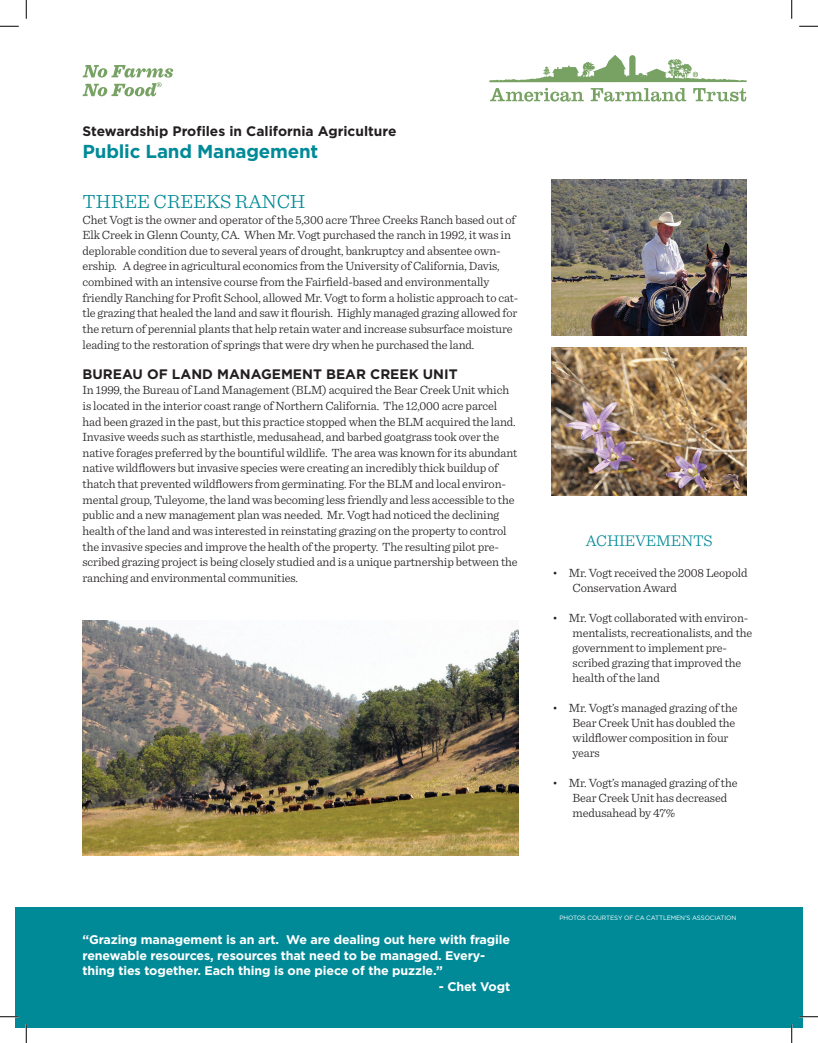
<style>
.page{position:relative;width:818px;height:1043px;background:#fff}
.page>*{position:absolute;margin:0;border:0;box-sizing:border-box;transform-origin:0 0}
.t1{font:300 20px "Sentinel";color:#008a97}
.t2{font:700 18.75px "Gotham HTF";letter-spacing:-.01em;color:#008a97}
.t3{font:300 16.25px "Sentinel";letter-spacing:-.01em;color:#008a97}
.t4{font:700 13.75px "Gotham HTF";color:#231f20}
.t5{font:300 12.5px/15.6px "Sentinel";letter-spacing:-.01em;color:#231f20}
.t6{font:700 12.5px/15.6px "Gotham HTF";letter-spacing:-.01em;color:#fff}
.t7{font:6.25px "Gotham HTF";letter-spacing:-.015em;color:#fff}
</style>
<div class="page">
<div style="left:15px;top:907px;width:787px;height:121px;background:#008a97"></div>
<svg style="left:489px;top:55px;width:257px;height:27px"></svg>
<svg style="left:490px;top:88px;width:94px;height:13px"></svg>
<svg style="left:590px;top:88px;width:96px;height:13px"></svg>
<svg style="left:693px;top:88px;width:53px;height:13px"></svg>
<svg style="left:83px;top:65px;width:90px;height:31px"></svg>
<img style="left:82px;top:620px;width:437px;height:235px">
<img style="left:551px;top:179px;width:195px;height:156px">
<img style="left:551px;top:348px;width:195px;height:147px">
<svg style="left:0;top:25px;width:19px;height:2px"></svg>
<svg style="left:799px;top:25px;width:19px;height:2px"></svg>
<svg style="left:0;top:1015px;width:19px;height:2px"></svg>
<svg style="left:799px;top:1015px;width:19px;height:2px"></svg>
<svg style="left:25px;top:0;width:2px;height:19px"></svg>
<svg style="left:25px;top:1024px;width:2px;height:18px"></svg>
<svg style="left:791px;top:0;width:1px;height:19px"></svg>
<svg style="left:790px;top:1024px;width:2px;height:18px"></svg>
<p class="t4" style="left:82px;top:123px;width:315px">Stewardship Profiles in California Agriculture</p>
<h2 class="t2" style="left:82px;top:141px;width:237px">Public Land Management</h2>
<h1 class="t1" style="left:82px;top:186px;width:224px">THREE CREEKS RANCH</h1>
<p class="t5" style="left:82px;top:211px;width:437px">Chet Vogt is the owner and operator of the 5,300 acre Three Creeks Ranch based out of Elk Creek in Glenn County, CA. When Mr. Vogt purchased the ranch in 1992, it was in deplorable condition due to several years of drought, bankruptcy and absentee own&shy;ership. A degree in agricultural economics from the University of California, Davis, combined with an intensive course from the Fairfield-based and environmentally friendly Ranching for Profit School, allowed Mr. Vogt to form a holistic approach to cat&shy;tle grazing that healed the land and saw it flourish. Highly managed grazing allowed for the return of perennial plants that help retain water and increase subsurface moisture leading to the restoration of springs that were dry when he purchased the land.</p>
<p class="t4" style="left:82px;top:366px;width:376px">BUREAU OF LAND MANAGEMENT BEAR CREEK UNIT</p>
<p class="t5" style="left:82px;top:381px;width:436px">In 1999, the Bureau of Land Management (BLM) acquired the Bear Creek Unit which is located in the interior coast range of Northern California. The 12,000 acre parcel had been grazed in the past, but this practice stopped when the BLM acquired the land.<br>Invasive weeds such as starthistle, medusahead, and barbed goatgrass took over the native forages preferred by the bountiful wildlife. The area was known for its abundant native wildflowers but invasive species were creating an incredibly thick buildup of thatch that prevented wildflowers from germinating. For the BLM and local environ&shy;mental group, Tuleyome, the land was becoming less friendly and less accessible to the public and a new management plan was needed. Mr. Vogt had noticed the declining health of the land and was interested in reinstating grazing on the property to control the invasive species and improve the health of the property. The resulting pilot pre&shy;scribed grazing project is being closely studied and is a unique partnership between the ranching and environmental communities.</p>
<h3 class="t3" style="left:585px;top:528px;width:128px">ACHIEVEMENTS</h3>
<p class="t5" style="left:572px;top:564px;width:176px;line-height:15px;text-indent:-20px">• Mr. Vogt received the 2008 Leopold<br>Conservation Award</p>
<p class="t5" style="left:572px;top:609px;width:181px;line-height:15px;text-indent:-20px">• Mr. Vogt collaborated with environ&shy;mentalists, recreationalists, and the government to implement pre&shy;scribed grazing that improved the health of the land</p>
<p class="t5" style="left:572px;top:699px;width:166px;line-height:15px;text-indent:-20px">• Mr. Vogt’s managed grazing of the<br>Bear Creek Unit has doubled the wildflower composition in four years</p>
<p class="t5" style="left:572px;top:774px;width:166px;line-height:15px;text-indent:-20px">• Mr. Vogt’s managed grazing of the<br>Bear Creek Unit has decreased medusahead by 47%</p>
<p class="t6" style="left:82px;top:931px;width:429px">“Grazing management is an art. We are dealing out here with fragile renewable resources, resources that need to be managed. Every&shy;thing ties together. Each thing is one piece of the puzzle.”</p>
<p class="t6" style="left:438px;top:978px;width:73px">- Chet Vogt</p>
<p class="t7" style="left:559px;top:914px;width:178px">PHOTOS COURTESY OF CA CATTLEMEN’S ASSOCIATION</p>
</div>
